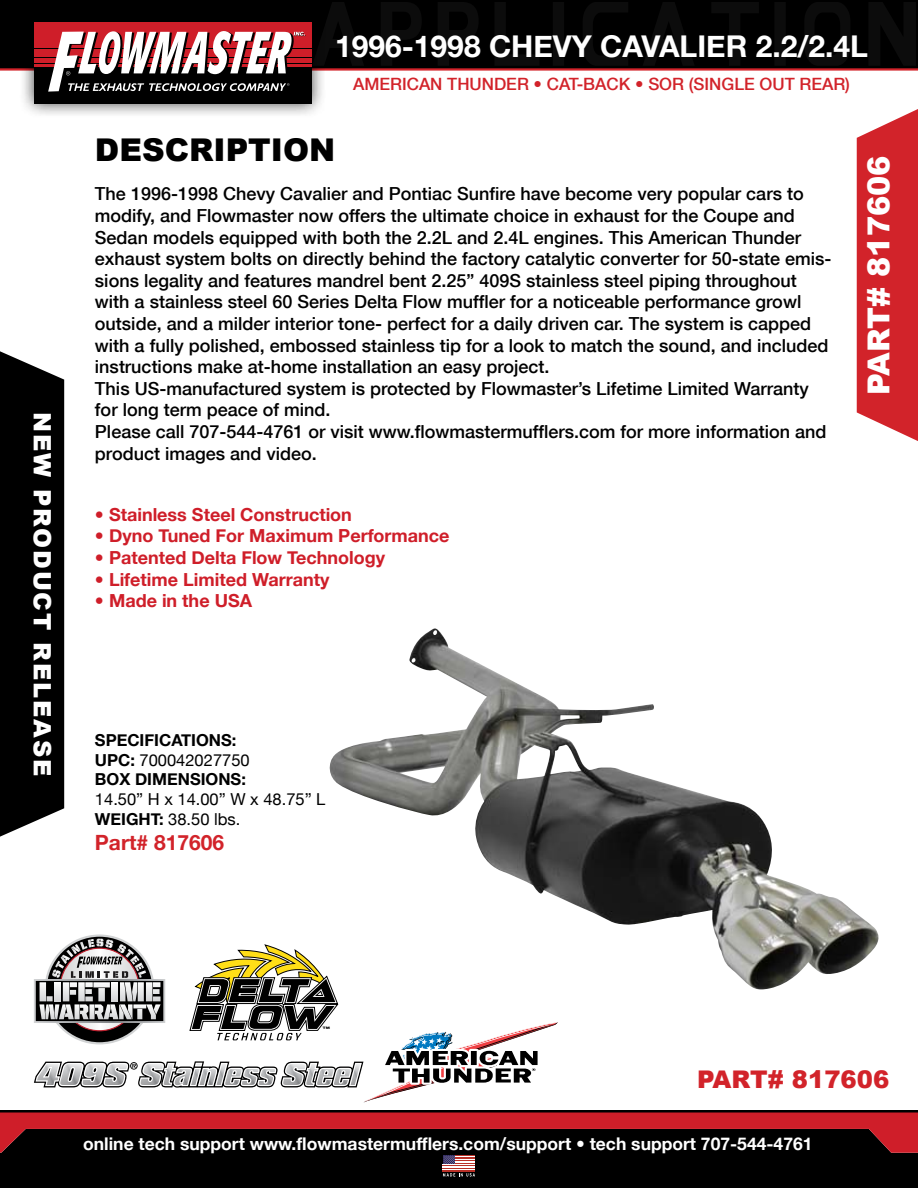
<style>
.page{position:relative;width:918px;height:1188px;background:#fff}
.page>*{position:absolute;margin:0;border:0;box-sizing:border-box;transform-origin:0 0}
.t1{font:900 31.35px "Arial";color:#000}
.t2{font:900 30.3px "Arial";color:#fff}
.t3{font:700 30px "Helvetica Neue";color:#fff}
.t4{font:900 24.3px "Arial";color:#d2232a}
.t5{font:900 24px "Arial";letter-spacing:.08em;color:#fff}
.t6{font:700 21px "Helvetica Neue";color:#d2232a}
.t7{font:500 18px/21.6px "Helvetica Neue";color:#000}
.t8{font:700 18px "Helvetica Neue";color:#cf1e29}
.t9{font:700 17.55px "Helvetica Neue";color:#fff}
.t10{font:500 16.95px "Helvetica Neue";color:#d2232a}
.t11{font:700 16.5px/19.8px "Helvetica Neue";color:#000}
.t12{font:16.5px/19.8px "Helvetica Neue";color:#000}
.t13{font:3.3px "Coalition";color:#000}
.s1{font-weight:400}
.s2{font-weight:700}
</style>
<div class="page">
<img style="left:329px;top:628px;width:550px;height:361px">
<div style="left:0;top:1164px;width:918px;height:24px;background:#000"></div>
<hr style="left:0;top:1110px;width:918px;height:3px;background:#000">
<hr style="left:443px;top:1164px;width:32px;height:2px;background:#fff">
<hr style="left:443px;top:1166px;width:32px;height:1px;background:#b93027">
<hr style="left:443px;top:1167px;width:32px;height:1px;background:#fff">
<hr style="left:443px;top:1168px;width:32px;height:1px;background:#b93027">
<hr style="left:443px;top:1169px;width:32px;height:2px;background:#fff">
<hr style="left:443px;top:1171px;width:32px;height:1px;background:#b93027">
<svg style="left:0;top:1113px;width:918px;height:51px;background:#470b0e"></svg>
<svg style="left:443px;top:1173px;width:32px;height:4px"></svg>
<div style="left:0;top:0;width:918px;height:69px;background:#000"></div>
<hr style="left:0;top:68px;width:918px;height:3px;background:#d2232a">
<svg style="left:327px;top:2px;width:589px;height:63px"></svg>
<div style="left:326px;top:39px;width:22px;height:8px;background:#0c0c0c"></div>
<div style="left:656px;top:39px;width:22px;height:8px;background:#0c0c0c"></div>
<div style="left:19px;top:7px;width:308px;height:112px;background:#000;opacity:.75"></div>
<div style="left:34px;top:67px;width:278px;height:37px;background:#000"></div>
<hr style="left:34px;top:57px;width:278px;height:1px;background:#000">
<hr style="left:34px;top:63px;width:278px;height:1px;background:#000">
<hr style="left:34px;top:48px;width:278px;height:2px;background:#000">
<hr style="left:34px;top:64px;width:278px;height:3px;background:#cf1e29">
<div style="left:34px;top:22px;width:278px;height:26px;background:#cf1e29"></div>
<div style="left:34px;top:58px;width:278px;height:5px;background:#cf1e29"></div>
<div style="left:34px;top:50px;width:278px;height:7px;background:#cf1e29"></div>
<svg style="left:48px;top:31px;width:257px;height:61px"></svg>
<div style="left:0;top:351px;width:64px;height:486px;background:#000"></div>
<svg style="left:857px;top:109px;width:61px;height:332px;background:#d5353c"></svg>
<svg style="left:34px;top:934px;width:524px;height:169px"></svg>
<h3 class="t5" style="left:60px;top:412px;width:366px;rotate:90deg">NEW PRODUCT RELEASE</h3>
<h3 class="t3" style="left:335px;top:28px;width:535px">1996-1998 CHEVY CAVALIER 2.2/2.4L</h3>
<h1 class="t1" style="left:95px;top:127px;width:242px">DESCRIPTION</h1>
<p class="t10" style="left:353px;top:74px;width:499px">AMERICAN THUNDER • CAT-BACK • SOR (SINGLE OUT REAR)</p>
<p class="t7" style="left:95px;top:183px;width:738px">The 1996-1998 Chevy Cavalier and Pontiac Sunfire have become very popular cars to modify, and Flowmaster now offers the ultimate choice in exhaust for the Coupe and Sedan models equipped with both the 2.2L and 2.4L engines. This American Thunder exhaust system bolts on directly behind the factory catalytic converter for 50-state emis&shy;sions legality and features mandrel bent 2.25” 409S stainless steel piping throughout with a stainless steel 60 Series Delta Flow muffler for a noticeable performance growl outside, and a milder interior tone- perfect for a daily driven car. The system is capped with a fully polished, embossed stainless tip for a look to match the sound, and included instructions make at-home installation an easy project.<br>This US-manufactured system is protected by Flowmaster’s Lifetime Limited Warranty for long term peace of mind.<br>Please call 707-544-4761 or visit www.flowmastermufflers.com for more information and product images and video.</p>
<p class="t8" style="left:95px;top:503px;width:259px">• Stainless Steel Construction</p>
<p class="t8" style="left:95px;top:525px;width:356px">• Dyno Tuned For Maximum Performance</p>
<p class="t8" style="left:95px;top:546px;width:292px">• Patented Delta Flow Technology</p>
<p class="t8" style="left:95px;top:568px;width:236px">• Lifetime Limited Warranty</p>
<p class="t8" style="left:95px;top:590px;width:159px">• Made in the USA</p>
<h2 class="t2" style="left:857px;top:395px;width:241px;rotate:-90deg">PART# 817606</h2>
<p class="t11" style="left:95px;top:730px;width:156px">SPECIFICATIONS:<br>UPC: <span class="s1">700042027750<br></span>BOX DIMENSIONS:</p>
<p class="t12" style="left:95px;top:789px;width:232px">14.50” H x 14.00” W x 48.75” L<br><span class="s2">WEIGHT:</span> 38.50 lbs.</p>
<p class="t6" style="left:95px;top:830px;width:131px">Part# 817606</p>
<p class="t13" style="left:323px;top:1026px;width:8px">tm</p>
<h3 class="t4" style="left:697px;top:1061px;width:19px">PART</h3>
<h3 class="t4" style="left:768px;top:1061px;width:123px"># 817606</h3>
<p class="t9" style="left:83px;top:1133px;width:731px">online tech support www.flowmastermufflers.com/support • tech support 707-544-4761</p>
</div>
